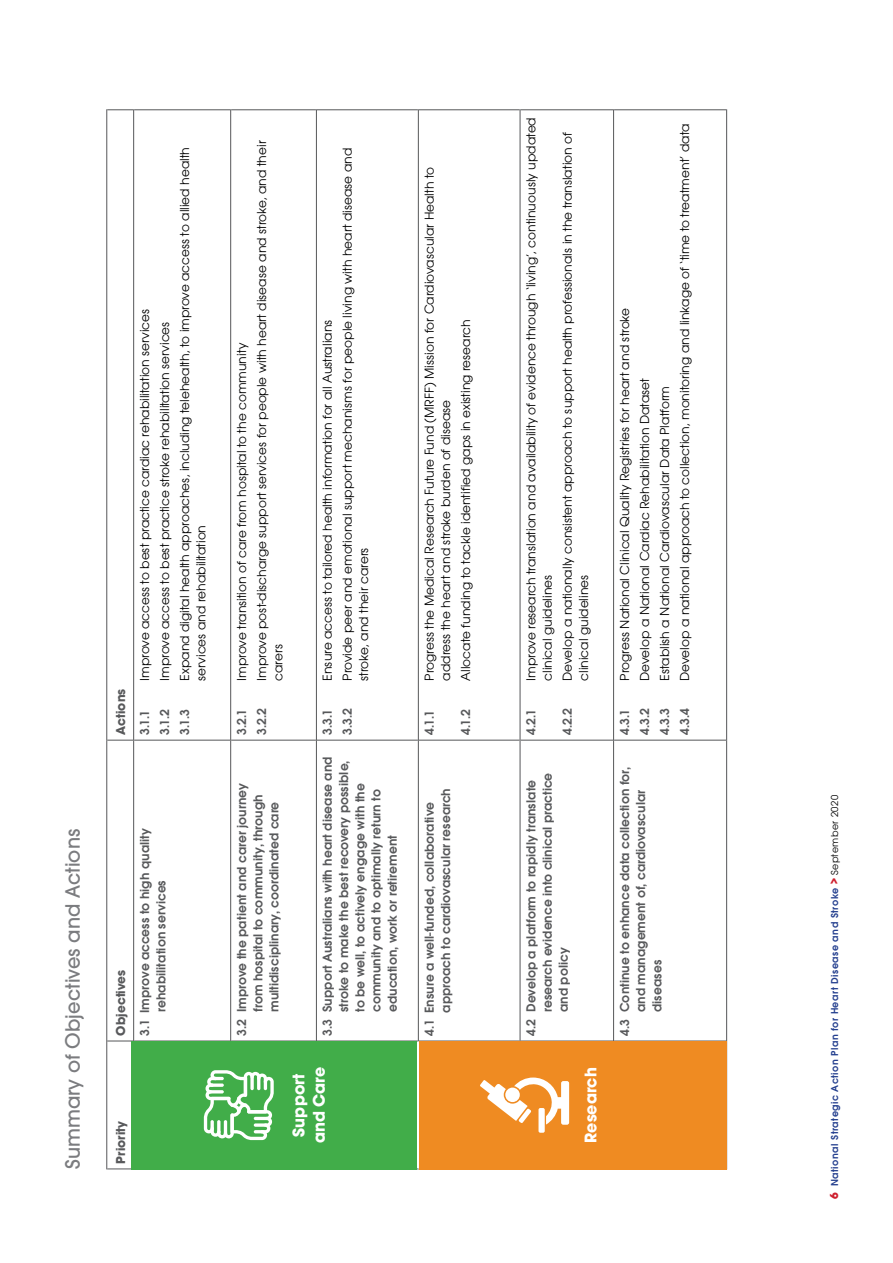
<style>
.page{position:relative;width:893px;height:1263px;background:#fff}
.page>*{position:absolute;margin:0;border:0;box-sizing:border-box;transform-origin:0 0}
.t1{font:500 21.6px "Avalon";color:#7b7c7f}
.t2{font:700 17.55px/20.2px "Avalon";color:#fff;text-align:center}
.t3{font:13.5px/16.2px "Avalon";color:#000}
.t4{font:600 13.5px/16.2px "Avalon";color:#58595b}
.t5{font:700 13.5px "Avalon";color:#58595b}
.t6{font:600 10.5px "Avalon";letter-spacing:.04em;color:#25408f}
.s1{font-weight:700;font-size:12px;color:#ce202f}
.s2{font-weight:400;color:#000}
</style>
<div class="page">
<hr style="left:106px;top:1041px;width:1px;height:128px;background:#58595b">
<svg style="left:107px;top:1168px;width:25px;height:1px"></svg>
<hr style="left:106px;top:740px;width:1px;height:301px;background:#58595b">
<svg style="left:107px;top:1040px;width:26px;height:1px"></svg>
<hr style="left:106px;top:109px;width:1px;height:631px;background:#58595b">
<svg style="left:107px;top:740px;width:26px;height:1px"></svg>
<svg style="left:107px;top:109px;width:26px;height:1px"></svg>
<hr style="left:133px;top:740px;width:1px;height:301px;background:#58595b">
<hr style="left:134px;top:1040px;width:96px;height:1px;background:#58595b">
<hr style="left:133px;top:109px;width:1px;height:631px;background:#58595b">
<hr style="left:134px;top:740px;width:96px;height:1px;background:#58595b">
<hr style="left:134px;top:109px;width:96px;height:1px;background:#58595b">
<hr style="left:230px;top:740px;width:1px;height:301px;background:#58595b">
<hr style="left:231px;top:1040px;width:85px;height:1px;background:#58595b">
<hr style="left:230px;top:109px;width:1px;height:631px;background:#58595b">
<hr style="left:231px;top:740px;width:85px;height:1px;background:#58595b">
<hr style="left:231px;top:109px;width:85px;height:1px;background:#58595b">
<hr style="left:317px;top:1168px;width:101px;height:1px;background:#58595b">
<hr style="left:316px;top:740px;width:1px;height:301px;background:#58595b">
<hr style="left:317px;top:1040px;width:101px;height:1px;background:#58595b">
<hr style="left:316px;top:109px;width:1px;height:631px;background:#58595b">
<hr style="left:317px;top:740px;width:101px;height:1px;background:#58595b">
<hr style="left:317px;top:109px;width:101px;height:1px;background:#58595b">
<hr style="left:418px;top:1168px;width:102px;height:1px;background:#58595b">
<hr style="left:418px;top:740px;width:1px;height:301px;background:#58595b">
<hr style="left:419px;top:1040px;width:101px;height:1px;background:#58595b">
<hr style="left:418px;top:109px;width:1px;height:631px;background:#58595b">
<hr style="left:419px;top:740px;width:101px;height:1px;background:#58595b">
<hr style="left:419px;top:109px;width:101px;height:1px;background:#58595b">
<hr style="left:520px;top:740px;width:1px;height:301px;background:#58595b">
<hr style="left:521px;top:1040px;width:92px;height:1px;background:#58595b">
<hr style="left:520px;top:109px;width:1px;height:631px;background:#58595b">
<hr style="left:521px;top:740px;width:92px;height:1px;background:#58595b">
<hr style="left:521px;top:109px;width:92px;height:1px;background:#58595b">
<hr style="left:613px;top:740px;width:1px;height:301px;background:#58595b">
<hr style="left:614px;top:1040px;width:112px;height:1px;background:#58595b">
<hr style="left:613px;top:109px;width:1px;height:631px;background:#58595b">
<hr style="left:614px;top:740px;width:112px;height:1px;background:#58595b">
<hr style="left:614px;top:109px;width:112px;height:1px;background:#58595b">
<hr style="left:726px;top:1041px;width:1px;height:128px;background:#58595b">
<hr style="left:726px;top:740px;width:1px;height:301px;background:#58595b">
<hr style="left:726px;top:109px;width:1px;height:631px;background:#58595b">
<div style="left:132px;top:1041px;width:285px;height:128px;background:#41ad49"></div>
<div style="left:419px;top:1041px;width:307px;height:128px;background:#ef8b22"></div>
<svg style="left:204px;top:1070px;width:70px;height:70px"></svg>
<div style="left:538px;top:1108px;width:7px;height:25px;background:#fff;border-radius:2px"></div>
<svg style="left:480px;top:1077px;width:89px;height:48px"></svg>
<h1 class="t1" style="left:60px;top:1169px;width:342px;rotate:-90deg">Summary of Objectives and Actions</h1>
<p class="t5" style="left:113px;top:735px;width:47px;rotate:-90deg">Actions</p>
<p class="t3" style="left:137px;top:681px;width:373px;rotate:-90deg">Improve access to best practice cardiac rehabilitation services</p>
<p class="t3" style="left:157px;top:681px;width:360px;rotate:-90deg">Improve access to best practice stroke rehabilitation services</p>
<p class="t3" style="left:177px;top:681px;width:535px;rotate:-90deg">Expand digital health approaches, including telehealth, to improve access to allied health services and rehabilitation</p>
<p class="t4" style="left:137px;top:735px;width:26px;rotate:-90deg">3.1.1</p>
<p class="t4" style="left:157px;top:735px;width:27px;rotate:-90deg">3.1.2</p>
<p class="t4" style="left:177px;top:735px;width:27px;rotate:-90deg">3.1.3</p>
<p class="t5" style="left:113px;top:1035px;width:67px;rotate:-90deg">Objectives</p>
<p class="t4" style="left:137px;top:1012px;width:185px;text-indent:-24px;rotate:-90deg">3.1 Improve access to high quality rehabilitation services</p>
<p class="t5" style="left:113px;top:1163px;width:44px;rotate:-90deg">Priority</p>
<p class="t3" style="left:234px;top:681px;width:339px;rotate:-90deg">Improve transition of care from hospital to the community</p>
<p class="t3" style="left:254px;top:681px;width:542px;rotate:-90deg">Improve post-discharge support services for people with heart disease and stroke, and their carers</p>
<p class="t4" style="left:234px;top:735px;width:27px;rotate:-90deg">3.2.1</p>
<p class="t4" style="left:254px;top:735px;width:28px;rotate:-90deg">3.2.2</p>
<p class="t4" style="left:234px;top:1012px;width:230px;text-indent:-24px;rotate:-90deg">3.2 Improve the patient and carer journey from hospital to community, through multidisciplinary, coordinated care</p>
<p class="t3" style="left:319px;top:681px;width:363px;rotate:-90deg">Ensure access to tailored health information for all Australians</p>
<p class="t3" style="left:339px;top:681px;width:534px;rotate:-90deg">Provide peer and emotional support mechanisms for people living with heart disease and stroke, and their carers</p>
<p class="t4" style="left:319px;top:735px;width:27px;rotate:-90deg">3.3.1</p>
<p class="t4" style="left:339px;top:735px;width:28px;rotate:-90deg">3.3.2</p>
<p class="t4" style="left:319px;top:1012px;width:257px;text-indent:-24px;rotate:-90deg">3.3 Support Australians with heart disease and stroke to make the best recovery possible, to be well, to actively engage with the community and to optimally return to education, work or retirement</p>
<p class="t3" style="left:421px;top:681px;width:515px;rotate:-90deg">Progress the Medical Research Future Fund (MRFF) Mission for Cardiovascular Health to address the heart and stroke burden of disease</p>
<p class="t3" style="left:457px;top:681px;width:363px;rotate:-90deg">Allocate funding to tackle identified gaps in existing research</p>
<p class="t4" style="left:421px;top:735px;width:26px;rotate:-90deg">4.1.1</p>
<p class="t4" style="left:457px;top:735px;width:27px;rotate:-90deg">4.1.2</p>
<p class="t4" style="left:421px;top:1013px;width:226px;text-indent:-23px;rotate:-90deg">4.1 Ensure a well-funded, collaborative approach to cardiovascular research</p>
<p class="t3" style="left:523px;top:681px;width:565px;rotate:-90deg">Improve research translation and availability of evidence through ‘living’, continuously updated clinical guidelines</p>
<p class="t3" style="left:559px;top:681px;width:550px;rotate:-90deg">Develop a nationally consistent approach to support health professionals in the translation of clinical guidelines</p>
<p class="t4" style="left:523px;top:735px;width:27px;rotate:-90deg">4.2.1</p>
<p class="t4" style="left:559px;top:735px;width:28px;rotate:-90deg">4.2.2</p>
<p class="t4" style="left:523px;top:1012px;width:241px;text-indent:-24px;rotate:-90deg">4.2 Develop a platform to rapidly translate research evidence into clinical practice and policy</p>
<p class="t2" style="left:288px;top:1143px;width:78px;rotate:-90deg">Support and Care</p>
<p class="t2" style="left:580px;top:1143px;width:77px;rotate:-90deg">Research</p>
<p class="t3" style="left:616px;top:681px;width:375px;rotate:-90deg">Progress National Clinical Quality Registries for heart and stroke</p>
<p class="t3" style="left:636px;top:681px;width:304px;rotate:-90deg">Develop a National Cardiac Rehabilitation Dataset</p>
<p class="t3" style="left:657px;top:681px;width:296px;rotate:-90deg">Establish a National Cardiovascular Data Platform</p>
<p class="t3" style="left:677px;top:681px;width:559px;rotate:-90deg">Develop a national approach to collection, monitoring and linkage of ‘time to treatment’ data</p>
<p class="t4" style="left:616px;top:735px;width:27px;rotate:-90deg">4.3.1</p>
<p class="t4" style="left:636px;top:735px;width:28px;rotate:-90deg">4.3.2</p>
<p class="t4" style="left:656px;top:735px;width:28px;rotate:-90deg">4.3.3</p>
<p class="t4" style="left:676px;top:735px;width:28px;rotate:-90deg">4.3.4</p>
<p class="t4" style="left:616px;top:1012px;width:247px;text-indent:-24px;rotate:-90deg">4.3 Continue to enhance data collection for, and management of, cardiovascular diseases</p>
<p class="t6" style="left:828px;top:1199px;width:406px;rotate:-90deg"><span class="s1">6</span> National Strategic Action Plan for Heart Disease and Stroke <span class="s1">&gt;</span> <span class="s2">September 2020</span></p>
</div>
